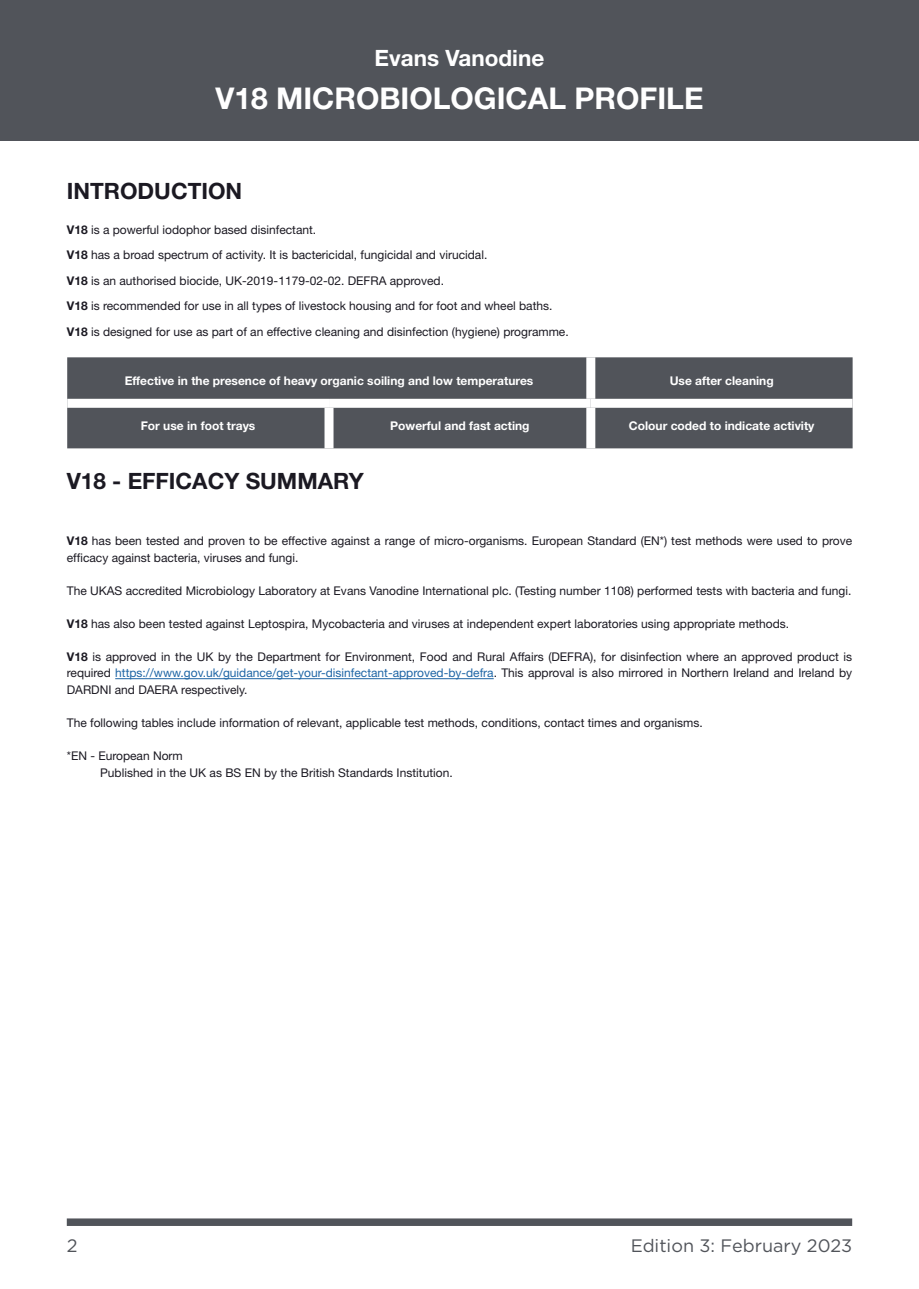
<style>
.page{position:relative;width:919px;height:1289px;background:#fff}
.page>*{position:absolute;margin:0;border:0;box-sizing:border-box;transform-origin:0 0}
.Product_Name{font:700 30px "Helvetica Neue LT Pro";color:#fff}
.t1{font:700 22.5px "Helvetica Neue LT Pro";color:#1b1922}
.Product_Name-2{font:700 22.5px "Helvetica Neue LT Pro";color:#fff}
.t2{font:18px "Gotham";color:#51545a}
.t3{font:12px/16.5px "Helvetica Neue LT Pro";color:#1b1922}
.t4{font:700 12px "Helvetica Neue LT Pro";color:#fff}
.s1{font-weight:700}
.s2{color:#1e65a5}
</style>
<div class="page">
<div style="left:0;top:0;width:918px;height:140px;background:#51545a"></div>
<div style="left:67px;top:1218px;width:785px;height:7px;background:#51545a"></div>
<hr style="left:115px;top:678px;width:378px;height:1px;background:#1e65a5">
<div style="left:67px;top:357px;width:785px;height:91px;background:#51545a"></div>
<div style="left:586px;top:357px;width:9px;height:42px;background:#fff"></div>
<div style="left:67px;top:399px;width:262px;height:9px;background:#fff"></div>
<div style="left:329px;top:399px;width:261px;height:9px;background:#fff"></div>
<div style="left:324px;top:408px;width:9px;height:40px;background:#fff"></div>
<div style="left:590px;top:399px;width:262px;height:9px;background:#fff"></div>
<div style="left:586px;top:408px;width:9px;height:40px;background:#fff"></div>
<p class="Product_Name-2" style="left:374px;top:43px;width:171px">Evans Vanodine</p>
<p class="Product_Name" style="left:215px;top:79px;width:489px">V18 MICROBIOLOGICAL PROFILE</p>
<p class="t1" style="left:67px;top:177px;width:177px">INTRODUCTION</p>
<p class="t3" style="left:67px;top:221px;width:251px"><span class="s1">V18</span> is a powerful iodophor based disinfectant.</p>
<p class="t3" style="left:67px;top:246px;width:422px"><span class="s1">V18</span> has a broad spectrum of activity. It is bactericidal, fungicidal and virucidal.</p>
<p class="t3" style="left:67px;top:272px;width:379px"><span class="s1">V18</span> is an authorised biocide, UK-2019-1179-02-02. DEFRA approved.</p>
<p class="t3" style="left:67px;top:297px;width:487px"><span class="s1">V18</span> is recommended for use in all types of livestock housing and for foot and wheel baths.</p>
<p class="t3" style="left:67px;top:323px;width:503px"><span class="s1">V18</span> is designed for use as part of an effective cleaning and disinfection (hygiene) programme.</p>
<p class="t4" style="left:125px;top:373px;width:410px">Effective in the presence of heavy organic soiling and low temperatures</p>
<p class="t4" style="left:669px;top:373px;width:105px">Use after cleaning</p>
<p class="t4" style="left:141px;top:418px;width:116px">For use in foot trays</p>
<p class="t4" style="left:390px;top:418px;width:141px">Powerful and fast acting</p>
<p class="t4" style="left:629px;top:418px;width:187px">Colour coded to indicate activity</p>
<p class="t1" style="left:67px;top:467px;width:298px">V18 - EFFICACY SUMMARY</p>
<p class="t3" style="left:67px;top:532px;width:786px"><span class="s1">V18</span> has been tested and proven to be effective against a range of micro-organisms. European Standard (EN*) test methods were used to prove efficacy against bacteria, viruses and fungi.</p>
<p class="t3" style="left:67px;top:582px;width:786px">The UKAS accredited Microbiology Laboratory at Evans Vanodine International plc. (Testing number 1108) performed tests with bacteria and fungi.</p>
<p class="t3" style="left:67px;top:615px;width:723px"><span class="s1">V18</span> has also been tested against Leptospira, Mycobacteria and viruses at independent expert laboratories using appropriate methods.</p>
<p class="t3" style="left:67px;top:648px;width:786px;text-align:justify"><span class="s1">V18</span> is approved in the UK by the Department for Environment, Food and Rural Affairs (DEFRA), for disinfection where an approved product is required <span class="s2">https://www.gov.uk/guidance/get-your-disinfectant-approved-by-defra</span>. This approval is also mirrored in Northern Ireland and Ireland by DARDNI and DAERA respectively.</p>
<p class="t3" style="left:67px;top:714px;width:637px">The following tables include information of relevant, applicable test methods, conditions, contact times and organisms.</p>
<p class="t3" style="left:67px;top:747px;width:118px">*EN - European Norm</p>
<p class="t3" style="left:100px;top:763px;width:354px">Published in the UK as BS EN by the British Standards Institution.</p>
<p class="t2" style="left:67px;top:1234px;width:12px">2</p>
<p class="t2" style="left:630px;top:1234px;width:223px">Edition 3: February 2023</p>
</div>
